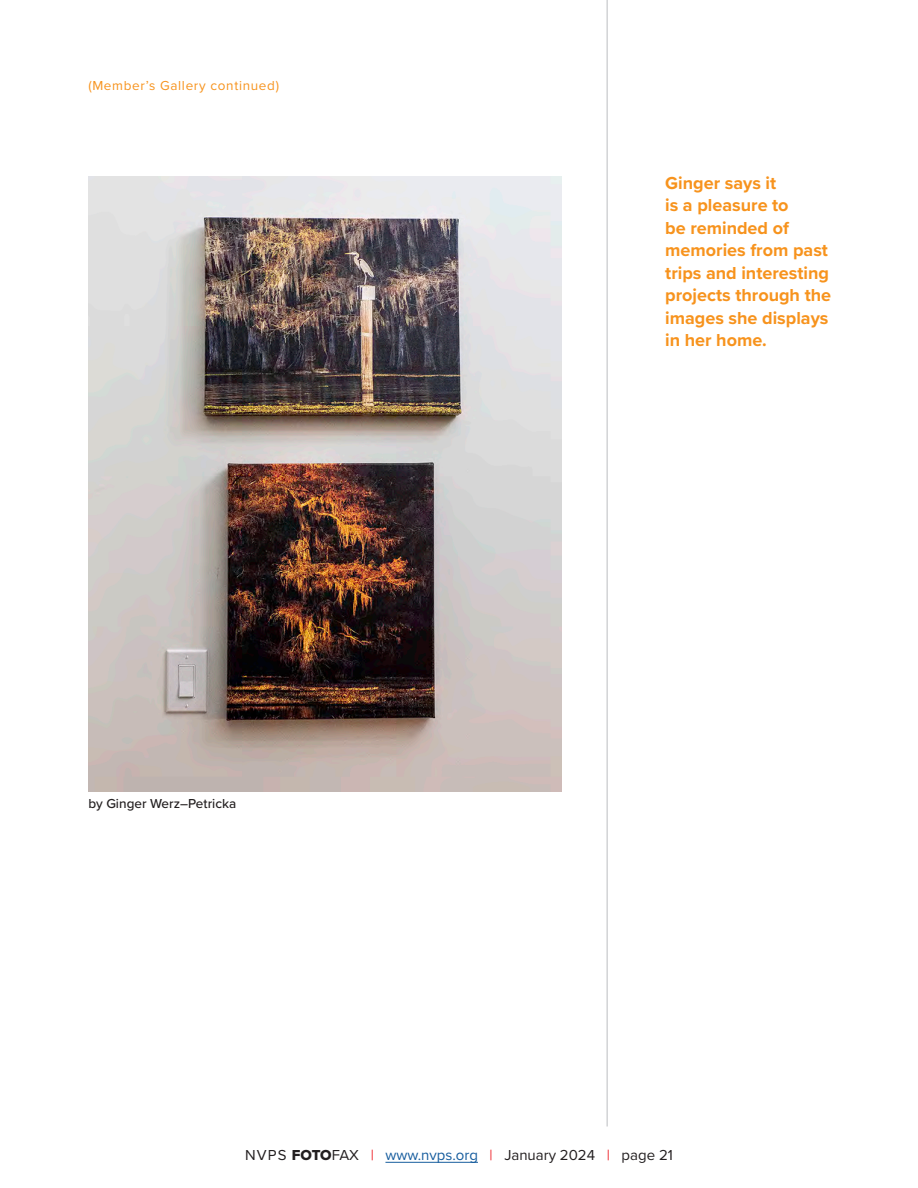
<style>
.page{position:relative;width:918px;height:1188px;background:#fff}
.page>*{position:absolute;margin:0;border:0;box-sizing:border-box;transform-origin:0 0}
.pull_quote_or_statement{font:700 18px/22.5px "Proxima Nova";color:#f7931d}
.t1{font:15px "Proxima Nova";color:#231f20}
.Contents_title{font:13.5px "Proxima Nova";letter-spacing:.05em;color:#f7931d}
.Captions_Left{font:500 13.5px "Proxima Nova";color:#231f20}
.s1{font-family:"Proxima Nova Extrabld"}
.s2{color:#ee1d23}
.s3{color:#175d9e}
</style>
<div class="page">
<hr style="left:385px;top:1162px;width:93px;height:1px;background:#175d9e">
<hr style="left:607px;top:0;width:1px;height:1126px;background:#bcbdc0">
<img style="left:88px;top:176px;width:473px;height:615px">
<p class="Contents_title" style="left:88px;top:75px;width:192px">(Member’s Gallery continued)</p>
<p class="Captions_Left" style="left:88px;top:793px;width:149px">by Ginger Werz–Petricka</p>
<p class="pull_quote_or_statement" style="left:665px;top:171px;width:167px">Ginger says it<br>is a pleasure to<br>be reminded of memories from past trips and interesting projects through the images she displays in her home.</p>
<p class="t1" style="left:245px;top:1144px;width:429px">NVPS <span class="s1">FOTO</span>FAX <span class="s2">|</span> <span class="s3">www.nvps.org</span> <span class="s2">|</span> January 2024 <span class="s2">|</span> page 21</p>
</div>
